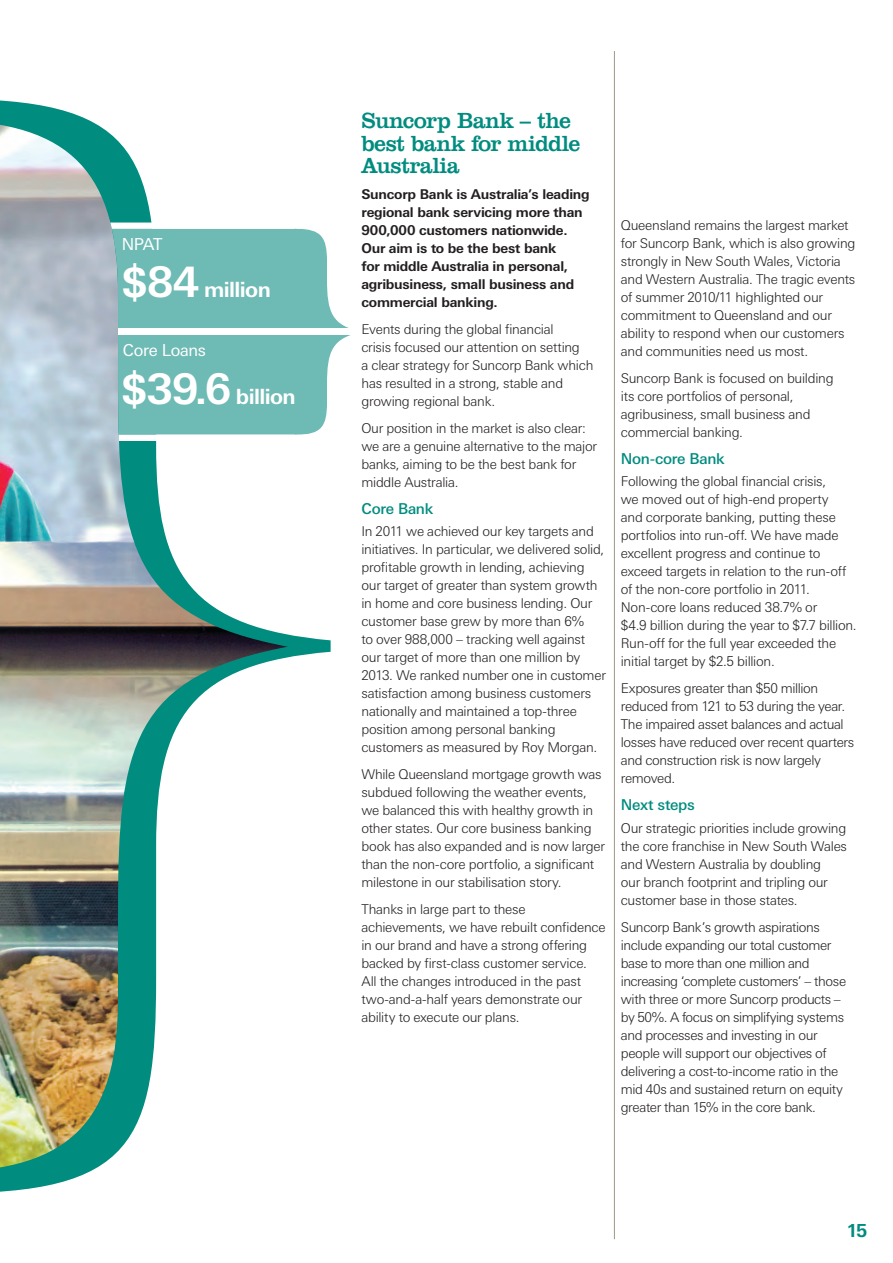
<style>
.page{position:relative;width:893px;height:1263px;background:#fff}
.page>*{position:absolute;margin:0;border:0;box-sizing:border-box;transform-origin:0 0}
.t1{font:22.5px/22.5px "Clarendon BT";letter-spacing:-.03em;color:#008c7f}
.t2{font:700 21px "LT Univers Basic";letter-spacing:-.03em;color:#fff}
.t3{font:700 18px "LT Univers Basic";color:#008c7f}
.t4{font:16.5px "LT Univers Basic";letter-spacing:-.025em;color:#fff}
.t5{font:500 15px "LT Univers Basic";letter-spacing:-.02em;color:#008c7f}
.t6{font:300 13.5px/18px "LT Univers Basic";letter-spacing:-.02em;color:#231f20}
.t7{font:700 13.5px/18px "LT Univers Basic";letter-spacing:-.02em;color:#231f20}
.s1{font-size:42px}
</style>
<div class="page">
<img style="left:0;top:100px;width:331px;height:1092px">
<svg style="left:110px;top:222px;width:241px;height:219px"></svg>
<div style="left:118px;top:328px;width:245px;height:7px;background:#fff"></div>
<hr style="left:614px;top:51px;width:1px;height:1188px;background:#a19689">
<p class="t4" style="left:122px;top:235px;width:42px">NPAT</p>
<h2 class="t2" style="left:122px;top:277px;width:151px"><span class="s1">$84</span> million</h2>
<p class="t4" style="left:123px;top:341px;width:85px">Core Loans</p>
<h2 class="t2" style="left:121px;top:384px;width:176px"><span class="s1">$39.6</span> billion</h2>
<h1 class="t1" style="left:361px;top:109px;width:220px">Suncorp Bank – the best bank for middle<br>Australia</h1>
<p class="t7" style="left:361px;top:185px;width:230px">Suncorp Bank is Australia’s leading regional bank servicing more than<br>900,000 customers nationwide.<br>Our aim is to be the best bank<br>for middle Australia in personal, agribusiness, small business and commercial banking.</p>
<p class="t6" style="left:361px;top:320px;width:233px">Events during the global financial<br>crisis focused our attention on setting<br>a clear strategy for Suncorp Bank which has resulted in a strong, stable and growing regional bank.</p>
<p class="t6" style="left:361px;top:419px;width:237px">Our position in the market is also clear: we are a genuine alternative to the major banks, aiming to be the best bank for middle Australia.</p>
<p class="t5" style="left:361px;top:500px;width:73px">Core Bank</p>
<p class="t6" style="left:361px;top:522px;width:246px">In 2011 we achieved our key targets and initiatives. In particular, we delivered solid, profitable growth in lending, achieving our target of greater than system growth in home and core business lending. Our customer base grew by more than 6%<br>to over 988,000 – tracking well against our target of more than one million by 2013. We ranked number one in customer satisfaction among business customers nationally and maintained a top-three position among personal banking customers as measured by Roy Morgan.</p>
<p class="t6" style="left:361px;top:765px;width:245px">While Queensland mortgage growth was subdued following the weather events, we balanced this with healthy growth in other states. Our core business banking book has also expanded and is now larger than the non-core portfolio, a significant milestone in our stabilisation story.</p>
<p class="t6" style="left:361px;top:900px;width:246px">Thanks in large part to these achievements, we have rebuilt confidence in our brand and have a strong offering backed by first-class customer service.<br>All the changes introduced in the past two-and-a-half years demonstrate our ability to execute our plans.</p>
<p class="t6" style="left:621px;top:216px;width:236px">Queensland remains the largest market for Suncorp Bank, which is also growing strongly in New South Wales, Victoria and Western Australia. The tragic events of summer 2010/11 highlighted our commitment to Queensland and our ability to respond when our customers and communities need us most.</p>
<p class="t6" style="left:621px;top:369px;width:214px">Suncorp Bank is focused on building its core portfolios of personal, agribusiness, small business and commercial banking.</p>
<p class="t5" style="left:621px;top:450px;width:105px">Non-core Bank</p>
<p class="t6" style="left:621px;top:472px;width:237px">Following the global financial crisis,<br>we moved out of high-end property<br>and corporate banking, putting these portfolios into run-off. We have made excellent progress and continue to exceed targets in relation to the run‑off of the non-core portfolio in 2011.<br>Non‑core loans reduced 38.7% or<br>$4.9 billion during the year to $7.7 billion.<br>Run‑off for the full year exceeded the initial target by $2.5 billion.</p>
<p class="t6" style="left:621px;top:679px;width:235px">Exposures greater than $50 million reduced from 121 to 53 during the year.<br>The impaired asset balances and actual losses have reduced over recent quarters and construction risk is now largely removed.</p>
<p class="t5" style="left:621px;top:796px;width:75px">Next steps</p>
<p class="t6" style="left:621px;top:819px;width:228px">Our strategic priorities include growing the core franchise in New South Wales and Western Australia by doubling<br>our branch footprint and tripling our customer base in those states.</p>
<p class="t6" style="left:621px;top:918px;width:227px">Suncorp Bank’s growth aspirations include expanding our total customer base to more than one million and increasing ‘complete customers’ – those with three or more Suncorp products – by 50%. A focus on simplifying systems and processes and investing in our people will support our objectives of delivering a cost-to-income ratio in the mid 40s and sustained return on equity greater than 15% in the core bank.</p>
<h3 class="t3" style="left:846px;top:1220px;width:23px">15</h3>
</div>
